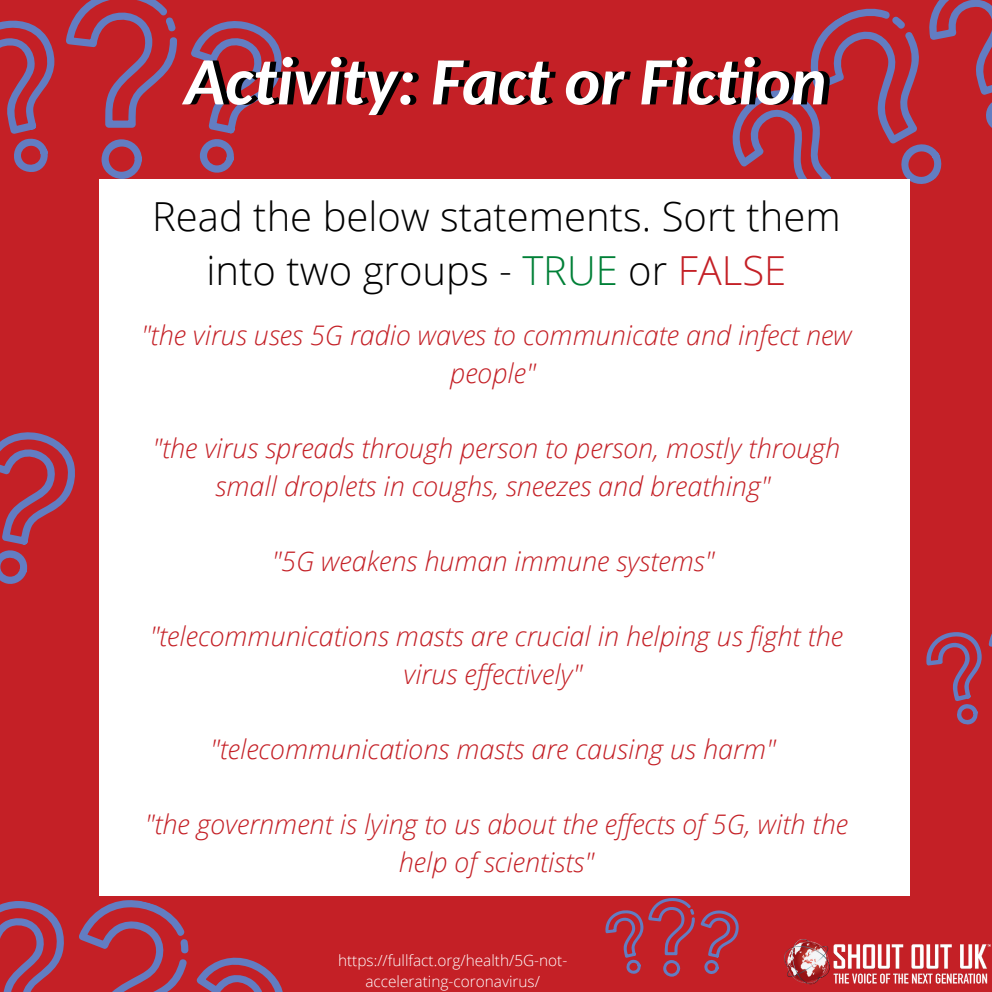
<style>
.page{position:relative;width:992px;height:992px;background:#c42026}
.page>*{position:absolute;margin:0;border:0;box-sizing:border-box;transform-origin:0 0}
.t1{font:italic 700 67.75px "Carlito";color:#fff}
.t2{font:300 40px/54.5px "Open Sans";color:#000;text-align:center}
.t3{font:italic 300 27px/37.5px "Open Sans";color:#c42026;text-align:center}
.t4{font:300 15.5px/21px "Open Sans";color:#fff;text-align:center}
.s1{color:#008037}
.s2{color:#c42026}
</style>
<div class="page">
<svg style="left:732px;top:0;width:260px;height:184px"></svg>
<div style="left:99px;top:179px;width:811px;height:716px;background:#fff"></div>
<img style="left:784px;top:939px;width:207px;height:46px">
<svg style="left:66px;top:0;width:111px;height:128px"></svg>
<svg style="left:101px;top:139px;width:41px;height:40px"></svg>
<svg style="left:0;top:20px;width:54px;height:152px"></svg>
<svg style="left:191px;top:21px;width:91px;height:152px"></svg>
<svg style="left:0;top:895px;width:294px;height:97px"></svg>
<svg style="left:0;top:432px;width:75px;height:152px"></svg>
<svg style="left:988px;top:633px;width:4px;height:14px"></svg>
<svg style="left:926px;top:632px;width:56px;height:93px"></svg>
<svg style="left:605px;top:898px;width:134px;height:79px"></svg>
<h1 class="t1" style="left:184px;top:54px;width:644px">Activity: Fact or Fiction</h1>
<h2 class="t2" style="left:152px;top:188px;width:690px">Read the below statements. Sort them into two groups - <span class="s1">TRUE</span> or <span class="s2">FALSE</span></h2>
<p class="t3" style="left:141px;top:316px;width:712px">"the virus uses 5G radio waves to communicate and infect new people"</p>
<p class="t3" style="left:152px;top:429px;width:689px">"the virus spreads through person to person, mostly through small droplets in coughs, sneezes and breathing"</p>
<p class="t3" style="left:272px;top:542px;width:444px">"5G weakens human immune systems"</p>
<p class="t3" style="left:150px;top:617px;width:695px">"telecommunications masts are crucial in helping us fight the virus effectively"</p>
<p class="t3" style="left:210px;top:730px;width:567px">"telecommunications masts are causing us harm"</p>
<p class="t3" style="left:145px;top:805px;width:705px">"the government is lying to us about the effects of 5G, with the help of scientists"</p>
<p class="t4" style="left:338px;top:949px;width:231px">https://fullfact.org/health/5G-not&shy;accelerating-coronavirus/</p>
</div>
